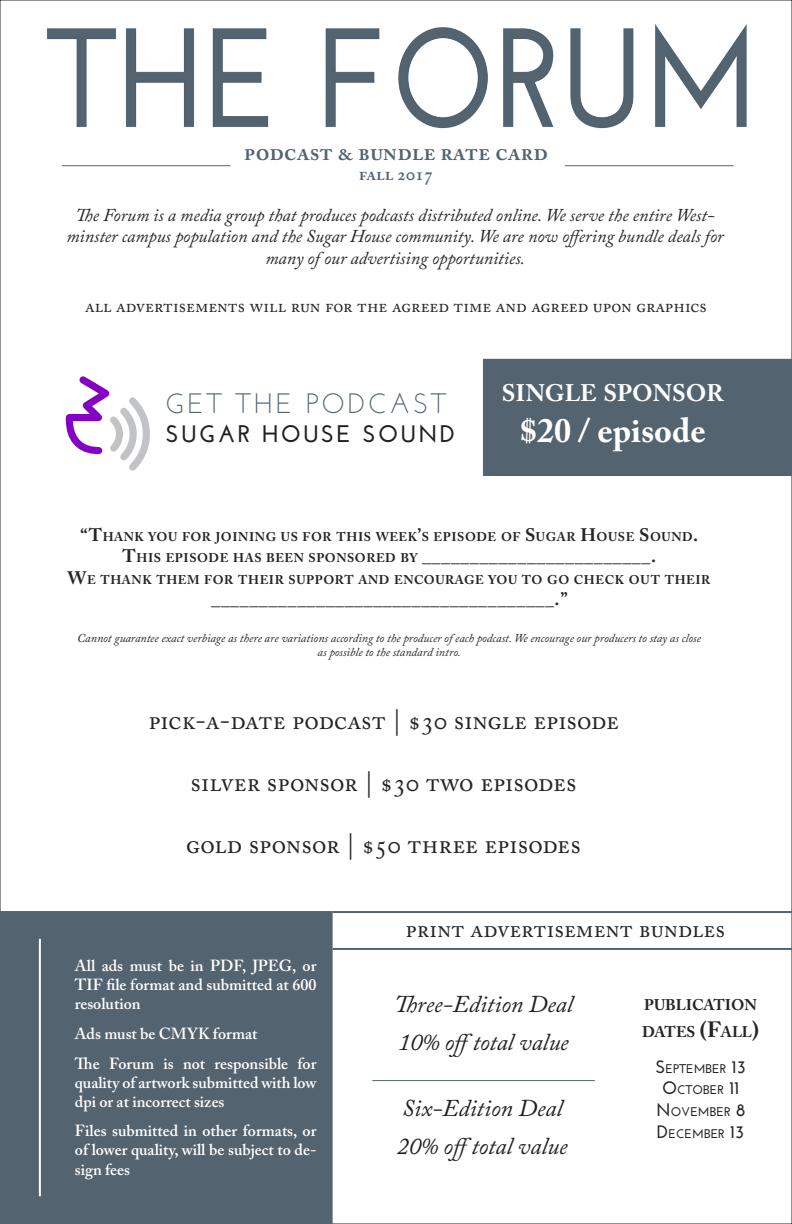
<style>
.page{position:relative;width:792px;height:1224px;background:#fff}
.page>*{position:absolute;margin:0;border:0;box-sizing:border-box;transform-origin:0 0}
.t1{font:700 34px "Adobe Caslon Pro";color:#fff}
.t2{font:28px "Josefin Sans";letter-spacing:.09em;color:#536370}
.t3{font:26px "Adobe Caslon Pro";color:#242526}
.t4{font:italic 24px "Adobe Caslon Pro";color:#231f20}
.t5{font:24px "Adobe Caslon Pro";color:#242526}
.t6{font:600 24px "Adobe Caslon Pro";color:#536370}
.t7{font:700 24px "Josefin Sans";letter-spacing:.09em;color:#231f20}
.t8{font:700 23.8px "Adobe Caslon Pro";color:#fff}
.t9{font:italic 18px/21.6px "Adobe Caslon Pro";color:#242526;text-align:center}
.t10{font:18px "Adobe Caslon Pro";color:#242526}
.t11{font:700 18px "Adobe Caslon Pro";color:#242526}
.t12{font:600 18px "Adobe Caslon Pro";color:#536370}
.t13{font:600 16px/19.2px "Adobe Caslon Pro";color:#fff;text-align:justify}
.t14{font:700 15.4px/26.4px "Adobe Caslon Pro";letter-spacing:-.005em;color:#242526}
.t15{font:700 12.6px/21.6px "Adobe Caslon Pro";letter-spacing:.045em;color:#242526;text-align:center}
.t16{font:700 12.6px "Josefin Sans";color:#242526}
.t17{font:italic 12px/14.4px "Adobe Caslon Pro";color:#242526;text-align:center}
.s1{font-size:18px}
.s2{font-size:22px}
</style>
<div class="page">
<img style="left:47px;top:24px;width:700px;height:105px">
<hr style="left:62px;top:165px;width:168px;height:1px;background:#536370">
<hr style="left:565px;top:165px;width:169px;height:1px;background:#536370">
<div style="left:1px;top:912px;width:331px;height:311px;background:#536370"></div>
<div style="left:0;top:911px;width:333px;height:313px;border:2px solid #536370"></div>
<hr style="left:39px;top:939px;width:2px;height:257px;background:#fff">
<svg style="left:66px;top:376px;width:84px;height:95px"></svg>
<div style="left:483px;top:359px;width:309px;height:117px;background:#536370"></div>
<hr style="left:333px;top:948px;width:459px;height:2px;background:#536370">
<hr style="left:333px;top:911px;width:459px;height:2px;background:#536370">
<hr style="left:372px;top:1080px;width:223px;height:1px;background:#536370">
<p class="t6" style="left:244px;top:138px;width:306px">podcast &amp; bundle rate card</p>
<p class="t12" style="left:359px;top:164px;width:76px">fall 2017</p>
<p class="t9" style="left:67px;top:204px;width:659px">The Forum is a media group that produces podcasts distributed online. We serve the entire West&shy;minster campus population and the Sugar House community. We are now offering bundle deals for many of our advertising opportunities.</p>
<p class="t10" style="left:85px;top:296px;width:623px">all advertisements will run for the agreed time and agreed upon graphics</p>
<p class="t2" style="left:166px;top:386px;width:282px">GET THE PODCAST</p>
<p class="t7" style="left:166px;top:420px;width:291px">SUGAR HOUSE SOUND</p>
<p class="t8" style="left:502px;top:379px;width:224px">SINGLE SPONSOR</p>
<p class="t1" style="left:520px;top:411px;width:187px">$20 / episode</p>
<p class="t15" style="left:80px;top:525px;width:619px"><span class="s1">“T</span>HANK YOU FOR JOINING US FOR THIS WEEK<span class="s1">’</span>S EPISODE OF <span class="s1">S</span>UGAR <span class="s1">H</span>OUSE <span class="s1">S</span>OUND<span class="s1">.<br>T</span>HIS EPISODE HAS BEEN SPONSORED BY <span class="s1">________________________.</span></p>
<p class="t15" style="left:68px;top:569px;width:644px"><span class="s1">W</span>E THANK THEM FOR THEIR SUPPORT AND ENCOURAGE YOU TO GO CHECK OUT THEIR</p>
<p class="t11" style="left:211px;top:589px;width:358px">____________________________________.”</p>
<p class="t17" style="left:77px;top:630px;width:625px">Cannot guarantee exact verbiage as there are variations according to the producer of each podcast. We encourage our producers to stay as close as possible to the standard intro.</p>
<p class="t3" style="left:148px;top:704px;width:472px">pick-a-date podcast | $30 single episode</p>
<p class="t3" style="left:190px;top:767px;width:388px">silver sponsor | $30 two episodes</p>
<p class="t3" style="left:186px;top:829px;width:396px">gold sponsor | $50 three episodes</p>
<p class="t13" style="left:75px;top:955px;width:243px">All ads must be in PDF, JPEG, or TIF file format and submitted at 600 resolution</p>
<p class="t13" style="left:75px;top:1024px;width:184px">Ads must be CMYK format</p>
<p class="t13" style="left:75px;top:1054px;width:243px">The Forum is not responsible for quality of artwork submitted with low dpi or at incorrect sizes</p>
<p class="t13" style="left:75px;top:1121px;width:243px">Files submitted in other formats, or of lower quality, will be subject to de&shy;sign fees</p>
<p class="t5" style="left:406px;top:915px;width:321px">print advertisement bundles</p>
<p class="t4" style="left:394px;top:990px;width:180px">Three-Edition Deal</p>
<p class="t4" style="left:398px;top:1028px;width:172px">10% offtotal value</p>
<p class="t4" style="left:402px;top:1093px;width:162px">Six-Edition Deal</p>
<p class="t4" style="left:397px;top:1131px;width:172px">20% offtotal value</p>
<p class="t14" style="left:642px;top:992px;width:119px">PUBLICATION<br>DATES <span class="s2">(F</span>ALL<span class="s2">)</span></p>
<p class="t16" style="left:655px;top:1061px;width:92px"><span class="s1">S</span>EPTEMBER <span class="s1">13</span></p>
<p class="t16" style="left:662px;top:1083px;width:79px"><span class="s1">O</span>CTOBER <span class="s1">11</span></p>
<p class="t16" style="left:656px;top:1104px;width:91px"><span class="s1">N</span>OVEMBER <span class="s1">8</span></p>
<p class="t16" style="left:657px;top:1126px;width:89px"><span class="s1">D</span>ECEMBER <span class="s1">13</span></p>
</div>
